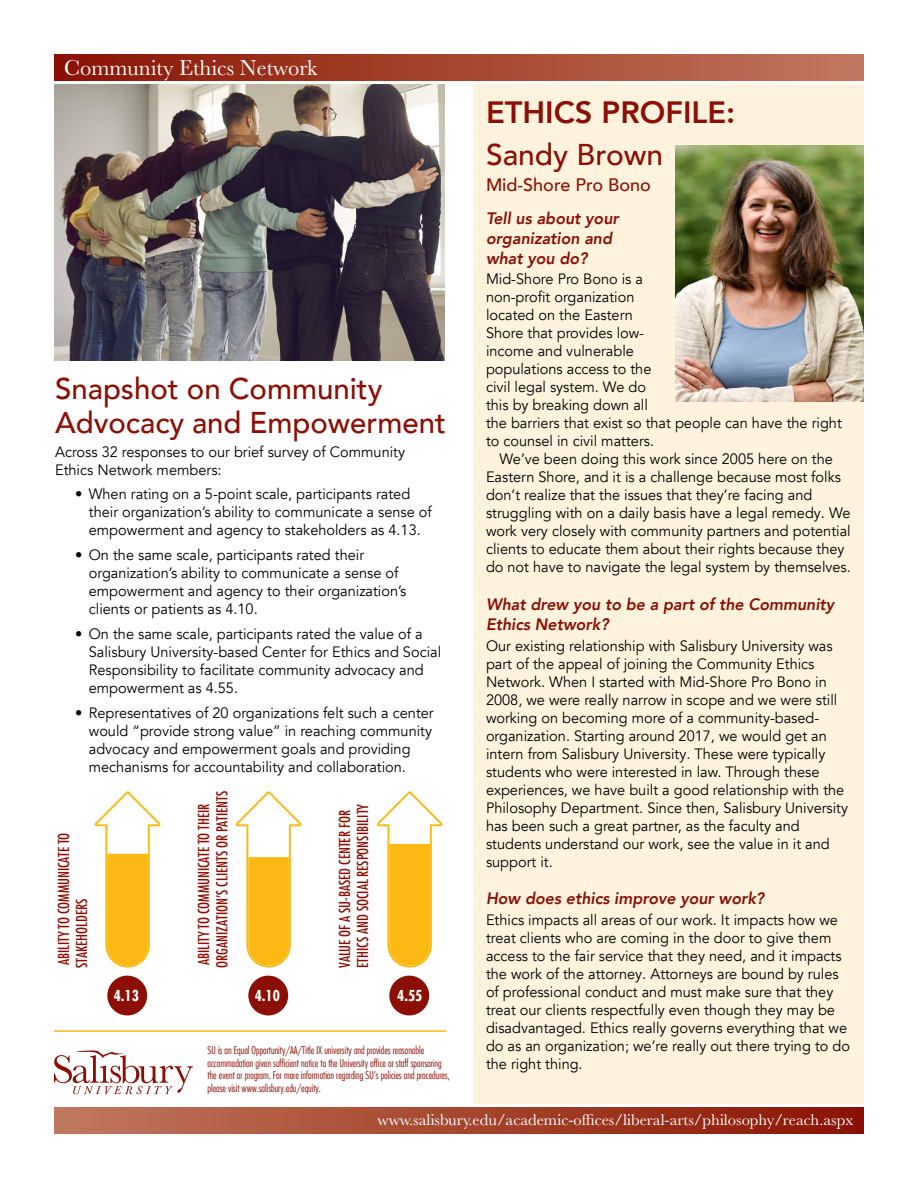
<style>
.page{position:relative;width:918px;height:1188px;background:#fff}
.page>*{position:absolute;margin:0;border:0;box-sizing:border-box;transform-origin:0 0}
.t1{font:800 30.75px "Avenir LT Com";color:#8b0f04}
.t2{font:500 30px/34.5px "Avenir LT Com";color:#8b0f04}
.t3{font:22.5px "Baskerville";color:#fff}
.t4{font:500 18px "Avenir LT Com";color:#8b0f04}
.t5{font:italic 800 16.5px/19.8px "Avenir LT Com";color:#8b0f04}
.t6{font:16.2px "Baskerville";color:#fff}
.t7{font:15px/18px "Avenir LT Com";color:#000}
.t8{font:500 condensed 14.7px/18px "Futura Com";color:#8b0f04}
.t9{font:700 condensed 14.7px "Futura Com";color:#fff}
.t10{font:300 condensed 10.5px/12.6px "Futura Com";color:#8b0f04}
</style>
<div class="page">
<svg style="left:54px;top:1051px;width:139px;height:43px"></svg>
<div style="left:54px;top:54px;width:810px;height:27px;background:linear-gradient(to right,#8a1301,#c0785d)"></div>
<div style="left:54px;top:1107px;width:810px;height:27px;background:linear-gradient(to right,#c1795e,#8a1302)"></div>
<div style="left:473px;top:84px;width:391px;height:1020px;background:#fff3dd"></div>
<img style="left:675px;top:146px;width:189px;height:256px">
<img style="left:54px;top:84px;width:391px;height:277px">
<hr style="left:54px;top:1030px;width:392px;height:2px;background:#fdb913">
<svg style="left:95px;top:791px;width:66px;height:177px"></svg>
<div style="left:107px;top:976px;width:40px;height:39px;background:#8b0f04;border-radius:50%"></div>
<svg style="left:236px;top:791px;width:66px;height:177px"></svg>
<div style="left:248px;top:976px;width:40px;height:39px;background:#8b0f04;border-radius:50%"></div>
<svg style="left:377px;top:791px;width:66px;height:177px"></svg>
<div style="left:389px;top:976px;width:40px;height:39px;background:#8b0f04;border-radius:50%"></div>
<p class="t3" style="left:64px;top:54px;width:255px">Community Ethics Network</p>
<p class="t2" style="left:55px;top:372px;width:392px">Snapshot on Community<br>Advocacy and Empowerment</p>
<p class="t7" style="left:55px;top:443px;width:352px">Across 32 responses to our brief survey of Community<br>Ethics Network members:</p>
<p class="t7" style="left:89px;top:485px;width:345px;text-indent:-14px">• When rating on a 5-point scale, participants rated their organization’s ability to communicate a sense of empowerment and agency to stakeholders as 4.13.</p>
<p class="t7" style="left:89px;top:546px;width:319px;text-indent:-14px">• On the same scale, participants rated their organization’s ability to communicate a sense of empowerment and agency to their organization’s clients or patients as 4.10.</p>
<p class="t7" style="left:89px;top:625px;width:354px;text-indent:-14px">• On the same scale, participants rated the value of a Salisbury University-based Center for Ethics and Social Responsibility to facilitate community advocacy and empowerment as 4.55.</p>
<p class="t7" style="left:89px;top:704px;width:346px;text-indent:-14px">• Representatives of 20 organizations felt such a center would “provide strong value” in reaching community advocacy and empowerment goals and providing mechanisms for accountability and collaboration.</p>
<p class="t8" style="left:54px;top:968px;width:137px;rotate:-90deg">ABILITY TO COMMUNICATE TO<br>STAKEHOLDERS</p>
<p class="t9" style="left:114px;top:986px;width:27px">4.13</p>
<p class="t8" style="left:195px;top:968px;width:179px;rotate:-90deg">ABILITY TO COMMUNICATE TO THEIR<br>ORGANIZATION’S CLIENTS OR PATIENTS</p>
<p class="t9" style="left:255px;top:986px;width:27px">4.10</p>
<p class="t8" style="left:336px;top:968px;width:166px;rotate:-90deg">VALUE OF A SU-BASED CENTER FOR<br>ETHICS AND SOCIAL RESPONSIBILITY</p>
<p class="t9" style="left:397px;top:986px;width:27px">4.55</p>
<p class="t10" style="left:208px;top:1044px;width:244px">SU is an Equal Opportunity/AA/Title IX university and provides reasonable accommodation given sufficient notice to the University office or staff sponsoring the event or program. For more information regarding SU’s policies and procedures, please visit www.salisbury.edu/equity.</p>
<p class="t1" style="left:486px;top:94px;width:251px">ETHICS PROFILE:</p>
<p class="t2" style="left:486px;top:137px;width:179px">Sandy Brown</p>
<p class="t4" style="left:486px;top:174px;width:166px">Mid-Shore Pro Bono</p>
<p class="t5" style="left:486px;top:209px;width:134px">Tell us about your organization and what you do?</p>
<p class="t7" style="left:486px;top:270px;width:357px">Mid-Shore Pro Bono is a<br>non-profit organization<br>located on the Eastern<br>Shore that provides low-<br>income and vulnerable<br>populations access to the<br>civil legal system. We do<br>this by breaking down all<br>the barriers that exist so that people can have the right to counsel in civil matters.</p>
<p class="t7" style="left:486px;top:450px;width:366px;text-indent:14px">We’ve been doing this work since 2005 here on the Eastern Shore, and it is a challenge because most folks don’t realize that the issues that they’re facing and struggling with on a daily basis have a legal remedy. We work very closely with community partners and potential clients to educate them about their rights because they do not have to navigate the legal system by themselves.</p>
<p class="t5" style="left:486px;top:595px;width:350px">What drew you to be a part of the Community<br>Ethics Network?</p>
<p class="t7" style="left:486px;top:637px;width:364px">Our existing relationship with Salisbury University was part of the appeal of joining the Community Ethics Network. When I started with Mid-Shore Pro Bono in 2008, we were really narrow in scope and we were still working on becoming more of a community-based&shy;organization. Starting around 2017, we would get an intern from Salisbury University. These were typically students who were interested in law. Through these experiences, we have built a good relationship with the Philosophy Department. Since then, Salisbury University has been such a great partner, as the faculty and students understand our work, see the value in it and support it.</p>
<p class="t5" style="left:486px;top:889px;width:280px">How does ethics improve your work?</p>
<p class="t7" style="left:486px;top:911px;width:366px">Ethics impacts all areas of our work. It impacts how we treat clients who are coming in the door to give them access to the fair service that they need, and it impacts the work of the attorney. Attorneys are bound by rules of professional conduct and must make sure that they treat our clients respectfully even though they may be disadvantaged. Ethics really governs everything that we do as an organization; we’re really out there trying to do the right thing.</p>
<p class="t6" style="left:378px;top:1111px;width:477px">www.salisbury.edu/academic-offices/liberal-arts/philosophy/reach.aspx</p>
</div>
